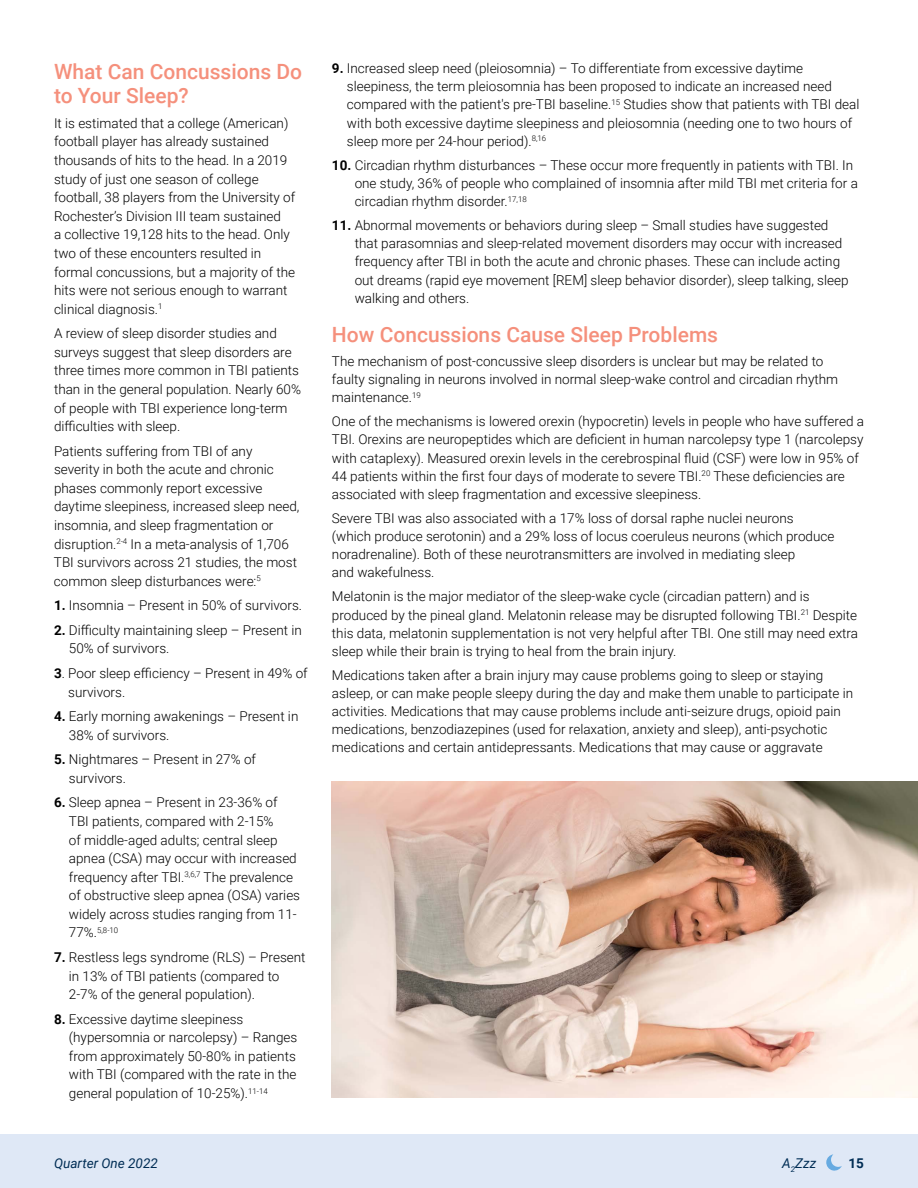
<style>
.page{position:relative;width:918px;height:1188px;background:#fff}
.page>*{position:absolute;margin:0;border:0;box-sizing:border-box;transform-origin:0 0}
.t1{font:500 21px/24.6px "Roboto";color:#f5907c}
.t2{font:300 13.5px/18.6px "Roboto";color:#000}
.t3{font:italic 13.5px "Roboto";color:#002d55}
.t4{font:700 13.5px "Roboto";color:#002d55}
.t5{font:300 7.8px "Roboto";color:#000}
.s1{font-weight:700}
.s2{font-size:13.5px}
</style>
<div class="page">
<div style="left:0;top:1134px;width:918px;height:54px;background:#dfe8f6"></div>
<svg style="left:826px;top:1154px;width:16px;height:17px"></svg>
<img style="left:332px;top:781px;width:586px;height:317px">
<h1 class="t1" style="left:54px;top:58px;width:250px">What Can Concussions Do to Your Sleep?</h1>
<p class="t2" style="left:54px;top:113px;width:243px">It is estimated that a college (American) football player has already sustained thousands of hits to the head. In a 2019 study of just one season of college football, 38 players from the University of Rochester’s Division III team sustained<br>a collective 19,128 hits to the head. Only two of these encounters resulted in formal concussions, but a majority of the hits were not serious enough to warrant clinical diagnosis.<sup>1</sup></p>
<p class="t2" style="left:54px;top:324px;width:249px">A review of sleep disorder studies and surveys suggest that sleep disorders are three times more common in TBI patients than in the general population. Nearly 60% of people with TBI experience long-term difficulties with sleep.</p>
<p class="t2" style="left:54px;top:441px;width:247px">Patients suffering from TBI of any severity in both the acute and chronic phases commonly report excessive daytime sleepiness, increased sleep need, insomnia, and sleep fragmentation or disruption.<sup>2-4</sup> In a meta-analysis of 1,706<br>TBI survivors across 21 studies, the most common sleep disturbances were:<sup>5</sup></p>
<p class="t2" style="left:54px;top:596px;width:250px"><span class="s1">1.</span> Insomnia – Present in 50% of survivors.</p>
<p class="t2" style="left:69px;top:620px;width:234px;text-indent:-15px"><span class="s1">2.</span> Difficulty maintaining sleep – Present in<br>50% of survivors.</p>
<p class="t2" style="left:68px;top:663px;width:241px;text-indent:-14px"><span class="s1">3</span>. Poor sleep efficiency – Present in 49% of survivors.</p>
<p class="t2" style="left:69px;top:706px;width:231px;text-indent:-15px"><span class="s1">4.</span> Early morning awakenings – Present in<br>38% of survivors.</p>
<p class="t2" style="left:69px;top:750px;width:189px;text-indent:-15px"><span class="s1">5.</span> Nightmares – Present in 27% of survivors.</p>
<p class="t2" style="left:69px;top:793px;width:233px;text-indent:-15px"><span class="s1">6.</span> Sleep apnea – Present in 23-36% of TBI patients, compared with 2-15%<br>of middle-aged adults; central sleep apnea (CSA) may occur with increased frequency after TBI.<sup>3,6,7</sup> The prevalence of obstructive sleep apnea (OSA) varies widely across studies ranging from 11-</p>
<p class="t5" style="left:69px;top:925px;width:51px"><span class="s2">77%.</span>5,8-10</p>
<p class="t2" style="left:69px;top:947px;width:238px;text-indent:-15px"><span class="s1">7.</span> Restless legs syndrome (RLS) – Present in 13% of TBI patients (compared to<br>2-7% of the general population).</p>
<p class="t2" style="left:69px;top:1009px;width:230px;text-indent:-15px"><span class="s1">8.</span> Excessive daytime sleepiness (hypersomnia or narcolepsy) – Ranges from approximately 50-80% in patients with TBI (compared with the rate in the general population of 10-25%).<sup>11-14</sup></p>
<p class="t2" style="left:347px;top:59px;width:514px;line-height:18.1px;text-indent:-15px"><span class="s1">9.</span> Increased sleep need (pleiosomnia) – To differentiate from excessive daytime sleepiness, the term pleiosomnia has been proposed to indicate an increased need compared with the patient's pre-TBI baseline.<sup>15</sup> Studies show that patients with TBI deal with both excessive daytime sleepiness and pleiosomnia (needing one to two hours of sleep more per 24-hour period).<sup>8,16</sup></p>
<p class="t2" style="left:355px;top:155px;width:505px;line-height:18.1px;text-indent:-23px"><span class="s1">10.</span> Circadian rhythm disturbances – These occur more frequently in patients with TBI. In one study, 36% of people who complained of insomnia after mild TBI met criteria for a circadian rhythm disorder.<sup>17,18</sup></p>
<p class="t2" style="left:355px;top:216px;width:495px;line-height:18.1px;text-indent:-23px"><span class="s1">11.</span> Abnormal movements or behaviors during sleep – Small studies have suggested that parasomnias and sleep-related movement disorders may occur with increased frequency after TBI in both the acute and chronic phases. These can include acting out dreams (rapid eye movement [REM] sleep behavior disorder), sleep talking, sleep walking and others.</p>
<h1 class="t1" style="left:332px;top:321px;width:388px">How Concussions Cause Sleep Problems</h1>
<p class="t2" style="left:332px;top:352px;width:508px;line-height:18.1px">The mechanism of post-concussive sleep disorders is unclear but may be related to faulty signaling in neurons involved in normal sleep-wake control and circadian rhythm maintenance.<sup>19</sup></p>
<p class="t2" style="left:332px;top:412px;width:534px;line-height:18.1px">One of the mechanisms is lowered orexin (hypocretin) levels in people who have suffered a TBI. Orexins are neuropeptides which are deficient in human narcolepsy type 1 (narcolepsy with cataplexy). Measured orexin levels in the cerebrospinal fluid (CSF) were low in 95% of 44 patients within the first four days of moderate to severe TBI.<sup>20</sup> These deficiencies are associated with sleep fragmentation and excessive sleepiness.</p>
<p class="t2" style="left:332px;top:509px;width:504px;line-height:18.1px">Severe TBI was also associated with a 17% loss of dorsal raphe nuclei neurons (which produce serotonin) and a 29% loss of locus coeruleus neurons (which produce noradrenaline). Both of these neurotransmitters are involved in mediating sleep<br>and wakefulness.</p>
<p class="t2" style="left:332px;top:587px;width:528px;line-height:18.1px">Melatonin is the major mediator of the sleep-wake cycle (circadian pattern) and is produced by the pineal gland. Melatonin release may be disrupted following TBI.<sup>21</sup> Despite this data, melatonin supplementation is not very helpful after TBI. One still may need extra sleep while their brain is trying to heal from the brain injury.</p>
<p class="t2" style="left:332px;top:666px;width:523px;line-height:18.1px">Medications taken after a brain injury may cause problems going to sleep or staying asleep, or can make people sleepy during the day and make them unable to participate in activities. Medications that may cause problems include anti-seizure drugs, opioid pain medications, benzodiazepines (used for relaxation, anxiety and sleep), anti-psychotic medications and certain antidepressants. Medications that may cause or aggravate</p>
<p class="t3" style="left:54px;top:1154px;width:105px">Quarter One 2022</p>
<p class="t4" style="left:849px;top:1153px;width:17px">15</p>
<p class="t3" style="left:782px;top:1153px;width:35px">A<sub>2</sub>Zzz</p>
</div>
